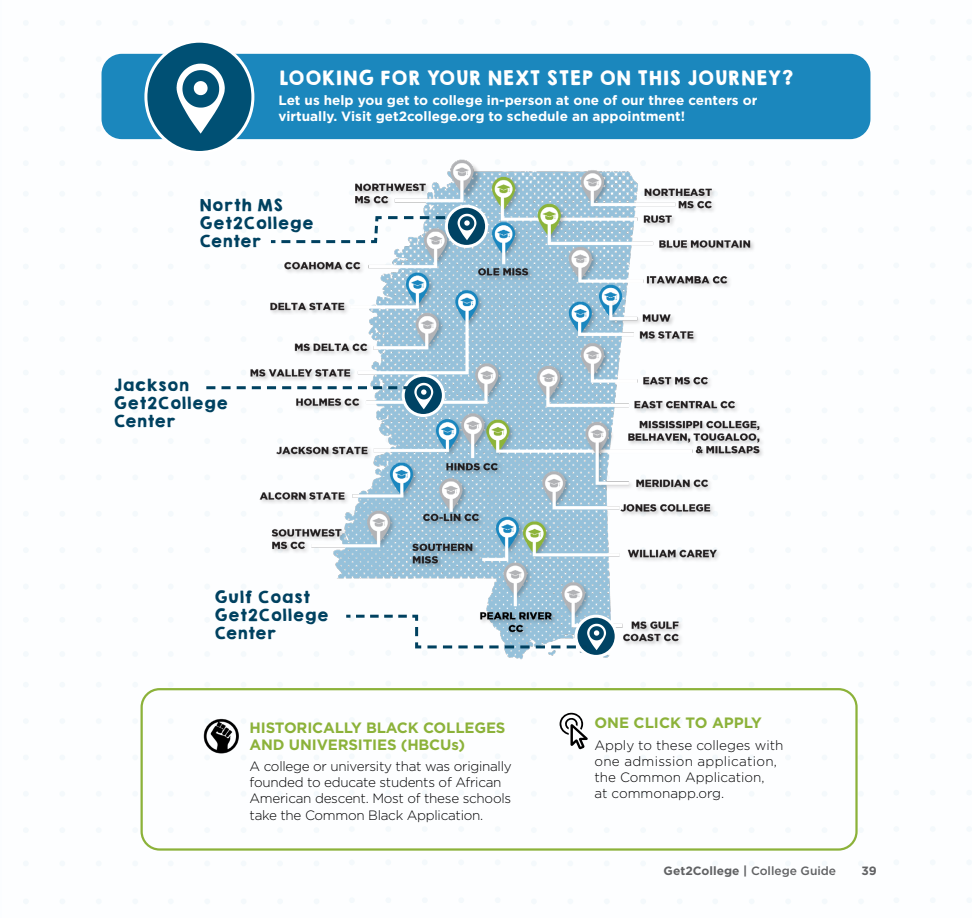
<style>
.page{position:relative;width:972px;height:918px;background:#fff}
.page>*{position:absolute;margin:0;border:0;box-sizing:border-box;transform-origin:0 0}
.t1{font:18px "KGHAPPY Solid";color:#fff}
.t2{font:15px/18px "KGHAPPY Solid";color:#004160}
.t3{font:700 15px/17.1px "Gotham";letter-spacing:-.01em;color:#8cb23a}
.t4{font:300 13.5px/16.2px "Gotham";letter-spacing:-.02em;color:#000}
.t5{font:700 13.5px/16.2px "Gotham";color:#fff}
.t6{font:300 13.5px/16.2px "Gotham";color:#000}
.t7{font:700 12px "Gotham";color:#616264}
.s1{font-weight:500}
</style>
<div class="page">
<img style="left:23px;top:19px;width:949px;height:885px">
<img style="left:224px;top:159px;width:558px;height:509px">
<div style="left:102px;top:54px;width:768px;height:85px;background:#1b87bd;border-radius:20px"></div>
<svg style="left:559px;top:712px;width:29px;height:37px"></svg>
<img style="left:202px;top:719px;width:38px;height:34px">
<div style="left:141px;top:688px;width:717px;height:163px;border:2px solid #8cb23a;border-radius:18px"></div>
<svg style="left:446px;top:206px;width:41px;height:40px"></svg>
<div style="left:445px;top:205px;width:43px;height:43px;border:3px solid #fff;border-radius:50%"></div>
<svg style="left:576px;top:616px;width:40px;height:40px"></svg>
<div style="left:574px;top:615px;width:44px;height:43px;border:3px solid #fff;border-radius:50%"></div>
<svg style="left:403px;top:375px;width:40px;height:41px"></svg>
<div style="left:402px;top:374px;width:43px;height:43px;border:3px solid #fff;border-radius:50%"></div>
<div style="left:146px;top:41px;width:107px;height:111px;background:#005074;border-radius:50%"></div>
<div style="left:144px;top:40px;width:110px;height:114px;border:3px solid #fff;border-radius:50%"></div>
<svg style="left:177px;top:64px;width:48px;height:70px"></svg>
<svg style="left:268px;top:214px;width:208px;height:31px"></svg>
<svg style="left:343px;top:613px;width:263px;height:37px"></svg>
<svg style="left:206px;top:383px;width:227px;height:26px"></svg>
<h1 class="t1" style="left:278px;top:64px;width:516px">LOOKING FOR YOUR NEXT STEP ON THIS JOURNEY?</h1>
<p class="t5" style="left:278px;top:92px;width:480px">Let us help you get to college in-person at one of our three centers or virtually. Visit get2college.org to schedule an appointment!</p>
<p class="t2" style="left:199px;top:196px;width:116px">North MS<br>Get2College<br>Center</p>
<p class="t2" style="left:113px;top:376px;width:116px">Jackson<br>Get2College<br>Center</p>
<p class="t2" style="left:214px;top:588px;width:116px">Gulf Coast<br>Get2College<br>Center</p>
<p class="t3" style="left:250px;top:718px;width:257px">HISTORICALLY BLACK COLLEGES<br>AND UNIVERSITIES (HBCUs)</p>
<p class="t4" style="left:250px;top:758px;width:264px">A college or university that was originally founded to educate students of African American descent. Most of these schools take the Common Black Application.</p>
<p class="t3" style="left:594px;top:714px;width:169px">ONE CLICK TO APPLY</p>
<p class="t6" style="left:594px;top:737px;width:190px">Apply to these colleges with one admission application, the Common Application,<br>at commonapp.org.</p>
<p class="t7" style="left:664px;top:864px;width:174px">Get2College | <span class="s1">College Guide</span></p>
<p class="t7" style="left:861px;top:864px;width:17px">39</p>
</div>
